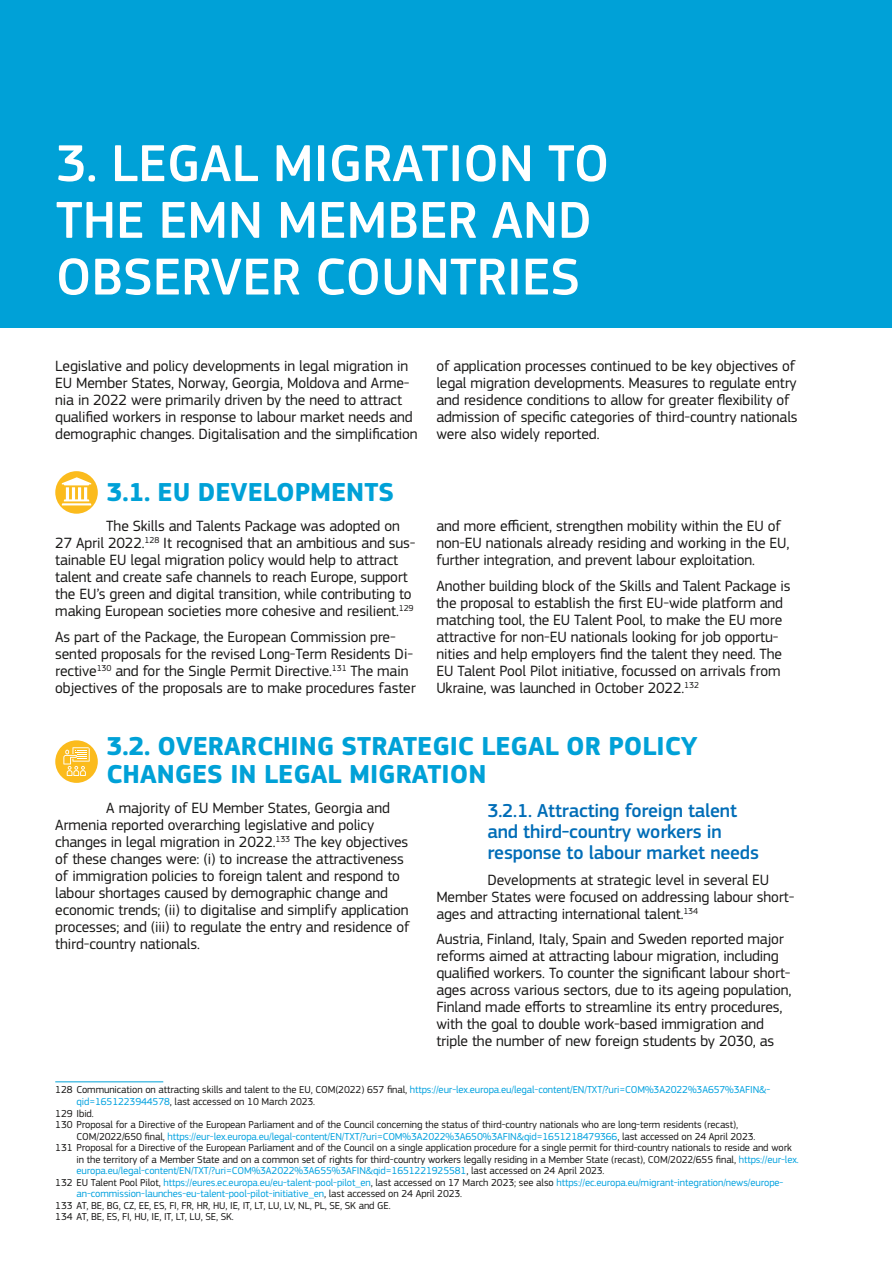
<style>
.page{position:relative;width:893px;height:1263px;background:#fff}
.page>*{position:absolute;margin:0;border:0;box-sizing:border-box;transform-origin:0 0}
.heading1{font:500 54px/56.7px "EC Square Sans Pro";color:#fff}
.heading2{font:700 27px/28.3px "EC Square Sans Pro";color:#00a1d7}
.heading3{font:500 19.5px/21px "EC Square Sans Pro";letter-spacing:-.01em;color:#006db7}
.text_main{font:15.45px/17px "EC Square Sans Pro";letter-spacing:-.01em;color:#181716}
.text_first{font:15.45px/17px "EC Square Sans Pro";letter-spacing:-.01em;color:#181716}
.footnote___source{font:10.5px/11.6px "EC Square Sans Pro";letter-spacing:-.01em;color:#181716}
.footnote___source-2{font:10.5px/11.6px "EC Square Sans Pro";letter-spacing:-.01em;color:#00a1df}
.s1{color:#00a1df}
.s2{color:#181716}
</style>
<div class="page">
<div style="left:0;top:0;width:892px;height:328px;background:#00a1d7"></div>
<hr style="left:55px;top:1081px;width:108px;height:1px;background:#00a1d7">
<svg style="left:55px;top:471px;width:43px;height:43px"></svg>
<svg style="left:62px;top:477px;width:29px;height:28px"></svg>
<div style="left:57px;top:742px;width:40px;height:39px;background:#fbbb1d;border-radius:50%"></div>
<svg style="left:63px;top:747px;width:27px;height:29px"></svg>
<div style="left:55px;top:740px;width:43px;height:43px;border:3px solid #fbbb1d;border-radius:50%"></div>
<p class="heading1" style="left:56px;top:136px;width:555px">3. LEGAL MIGRATION TO<br>THE EMN MEMBER AND<br>OBSERVER COUNTRIES</p>
<p class="text_main" style="left:55px;top:358px;width:364px">Legislative and policy developments in legal migration in EU Member States, Norway, Georgia, Moldova and Arme&shy;nia in 2022 were primarily driven by the need to attract qualified workers in response to labour market needs and demographic changes. Digitalisation and the simplification</p>
<p class="text_main" style="left:436px;top:358px;width:363px">of application processes continued to be key objectives of legal migration developments. Measures to regulate entry and residence conditions to allow for greater flexibility of admission of specific categories of third-country nationals were also widely reported.</p>
<h1 class="heading2" style="left:107px;top:479px;width:289px">3.1. EU DEVELOPMENTS</h1>
<p class="text_first" style="left:55px;top:518px;width:362px;text-indent:51px">The Skills and Talents Package was adopted on 27 April 2022.<sup>128</sup> It recognised that an ambitious and sus&shy;tainable EU legal migration policy would help to attract talent and create safe channels to reach Europe, support the EU’s green and digital transition, while contributing to making European societies more cohesive and resilient.<sup>129</sup></p>
<p class="text_main" style="left:55px;top:628px;width:362px">As part of the Package, the European Commission pre&shy;sented proposals for the revised Long-Term Residents Di&shy;rective<sup>130</sup> and for the Single Permit Directive.<sup>131</sup> The main objectives of the proposals are to make procedures faster</p>
<p class="text_main" style="left:436px;top:518px;width:355px">and more efficient, strengthen mobility within the EU of non-EU nationals already residing and working in the EU, further integration, and prevent labour exploitation.</p>
<p class="text_main" style="left:436px;top:577px;width:356px">Another building block of the Skills and Talent Package is the proposal to establish the first EU-wide platform and matching tool, the EU Talent Pool, to make the EU more attractive for non-EU nationals looking for job opportu&shy;nities and help employers find the talent they need. The EU Talent Pool Pilot initiative, focussed on arrivals from Ukraine, was launched in October 2022.<sup>132</sup></p>
<h1 class="heading2" style="left:107px;top:733px;width:593px">3.2. OVERARCHING STRATEGIC LEGAL OR POLICY<br>CHANGES IN LEGAL MIGRATION</h1>
<p class="text_first" style="left:55px;top:800px;width:356px;text-indent:51px">A majority of EU Member States, Georgia and Armenia reported overarching legislative and policy changes in legal migration in 2022.<sup>133</sup> The key objectives of these changes were: (i) to increase the attractiveness of immigration policies to foreign talent and respond to labour shortages caused by demographic change and economic trends; (ii) to digitalise and simplify application processes; and (iii) to regulate the entry and residence of third-country nationals.</p>
<h2 class="heading3" style="left:487px;top:801px;width:273px">3.2.1. Attracting foreign talent and third-country workers in response to labour market needs</h2>
<p class="text_first" style="left:436px;top:871px;width:360px;text-indent:51px">Developments at strategic level in several EU<br>Member States were focused on addressing labour short&shy;ages and attracting international talent.<sup>134</sup></p>
<p class="text_main" style="left:436px;top:931px;width:357px">Austria, Finland, Italy, Spain and Sweden reported major reforms aimed at attracting labour migration, including qualified workers. To counter the significant labour short&shy;ages across various sectors, due to its ageing population, Finland made efforts to streamline its entry procedures, with the goal to double work-based immigration and triple the number of new foreign students by 2030, as</p>
<p class="footnote___source" style="left:77px;top:1084px;width:695px;text-indent:-21px">128 Communication on attracting skills and talent to the EU, COM(2022) 657 final, <span class="s1">https://eur-lex.europa.eu/legal-content/EN/TXT/?uri=COM%3A2022%3A657%3AFIN&amp;- qid=1651223944578</span>, last accessed on 10 March 2023.</p>
<p class="footnote___source" style="left:55px;top:1107px;width:40px">129 Ibid.</p>
<p class="footnote___source" style="left:77px;top:1119px;width:680px;text-indent:-21px">130 Proposal for a Directive of the European Parliament and of the Council concerning the status of third-country nationals who are long-term residents (recast),<br>COM/2022/650 final, <span class="s1">https://eur-lex.europa.eu/legal-content/EN/TXT/?uri=COM%3A2022%3A650%3AFIN&amp;qid=1651218479366</span>, last accessed on 24 April 2023.</p>
<p class="footnote___source" style="left:77px;top:1142px;width:724px;text-indent:-21px">131 Proposal for a Directive of the European Parliament and of the Council on a single application procedure for a single permit for third-country nationals to reside and work in the territory of a Member State and on a common set of rights for third-country workers legally residing in a Member State (recast), COM/2022/655 final, <span class="s1">https://eur-lex. europa.eu/legal-content/EN/TXT/?uri=COM%3A2022%3A655%3AFIN&amp;qid=1651221925581</span>, last accessed on 24 April 2023.</p>
<p class="footnote___source-2" style="left:77px;top:1176px;width:708px;text-indent:-21px"><span class="s2">132 EU Talent Pool Pilot,</span> https://eures.ec.europa.eu/eu-talent-pool-pilot_en<span class="s2">, last accessed on 17 March 2023; see also</span> https://ec.europa.eu/migrant-integration/news/europe&shy;an-commission-launches-eu-talent-pool-pilot-initiative_en<span class="s2">, last accessed on 24 April 2023.</span></p>
<p class="footnote___source" style="left:55px;top:1200px;width:337px">133 AT, BE, BG, CZ, EE, ES, FI, FR, HR, HU, IE, IT, LT, LU, LV, NL, PL, SE, SK and GE.</p>
<p class="footnote___source" style="left:55px;top:1211px;width:180px">134 AT, BE, ES, FI, HU, IE, IT, LT, LU, SE, SK.</p>
</div>
